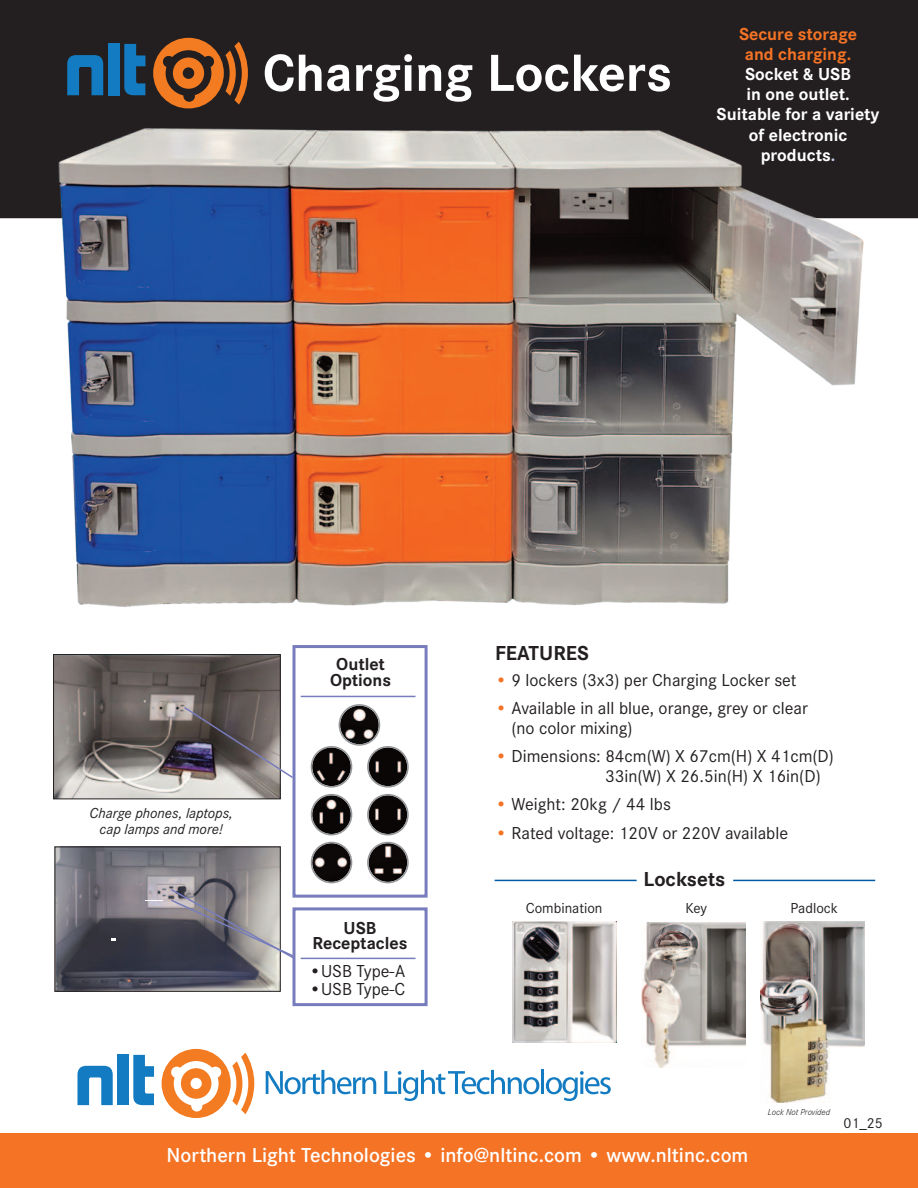
<style>
.page{position:relative;width:918px;height:1188px;background:#fff}
.page>*{position:absolute;margin:0;border:0;box-sizing:border-box;transform-origin:0 0}
.t1{font:700 54px "Corporate S";color:#fff}
.t2{font:600 21px "Corporate S";color:#fff}
.t3{font:700 21px "Corporate S";color:#231f20}
.t4{font:18px/20.1px "Corporate S";color:#231f20}
.t5{font:700 18px/20.1px "Corporate S";color:#fff;text-align:center}
.t6{font:700 18px/15.6px "Corporate S";color:#231f20;text-align:center}
.t7{font:italic 15px/16.5px "Corporate S";color:#231f20;text-align:center}
.t8{font:15px "Corporate S";color:#231f20}
.t9{font:italic 300 9px "Corporate S";color:#231f20}
.s1{color:#f47325}
.s2{color:#c6cee8}
</style>
<div class="page">
<svg style="left:266px;top:1070px;width:110px;height:24px"></svg>
<svg style="left:384px;top:1070px;width:155px;height:31px"></svg>
<hr style="left:541px;top:1070px;width:3px;height:24px;background:#127bc1">
<svg style="left:546px;top:1071px;width:65px;height:30px"></svg>
<svg style="left:77px;top:1066px;width:36px;height:39px"></svg>
<div style="left:117px;top:1054px;width:12px;height:51px;background:#127bc1"></div>
<svg style="left:133px;top:1055px;width:21px;height:50px"></svg>
<svg style="left:162px;top:1049px;width:92px;height:69px"></svg>
<img style="left:55px;top:656px;width:224px;height:141px">
<div style="left:53px;top:654px;width:228px;height:145px;border:1px solid #231f20"></div>
<img style="left:183px;top:705px;width:110px;height:75px">
<img style="left:57px;top:849px;width:222px;height:141px">
<div style="left:55px;top:847px;width:226px;height:145px;border:1px solid #231f20"></div>
<div style="left:0;top:0;width:918px;height:216px;background:#231f20"></div>
<div style="left:0;top:212px;width:918px;height:6px;background:#231f20"></div>
<div style="left:0;top:1133px;width:918px;height:55px;background:#f47325"></div>
<svg style="left:67px;top:55px;width:36px;height:30px"></svg>
<div style="left:108px;top:43px;width:12px;height:52px;background:#127bc1"></div>
<svg style="left:124px;top:44px;width:21px;height:41px"></svg>
<svg style="left:153px;top:38px;width:95px;height:47px"></svg>
<svg style="left:145px;top:900px;width:18px;height:1px"></svg>
<img style="left:41px;top:85px;width:859px;height:522px">
<img style="left:513px;top:921px;width:103px;height:122px">
<img style="left:642px;top:923px;width:104px;height:145px">
<img style="left:761px;top:921px;width:104px;height:181px">
<hr style="left:495px;top:880px;width:142px;height:1px;background:#015ba9">
<hr style="left:733px;top:880px;width:142px;height:1px;background:#015ba9">
<div style="left:293px;top:907px;width:135px;height:99px;border:3px solid #777dbc"></div>
<hr style="left:301px;top:958px;width:115px;height:1px;background:#777dbc">
<div style="left:293px;top:645px;width:135px;height:253px;border:3px solid #777dbc"></div>
<hr style="left:301px;top:696px;width:115px;height:1px;background:#777dbc">
<svg style="left:311px;top:794px;width:41px;height:41px"></svg>
<svg style="left:367px;top:794px;width:42px;height:41px"></svg>
<svg style="left:169px;top:842px;width:183px;height:125px"></svg>
<svg style="left:367px;top:842px;width:42px;height:41px"></svg>
<svg style="left:311px;top:704px;width:98px;height:84px"></svg>
<p class="t1" style="left:263px;top:54px;width:411px">Charging Lockers</p>
<p class="t5" style="left:717px;top:26px;width:164px"><span class="s1">Secure storage<br>and charging.<br></span>Socket &amp; USB<br>in one outlet.<br>Suitable for a variety of electronic products<span class="s2">.</span></p>
<p class="t7" style="left:90px;top:806px;width:145px">Charge phones, laptops, cap lamps and more!</p>
<p class="t6" style="left:330px;top:658px;width:63px">Outlet<br>Options</p>
<p class="t6" style="left:313px;top:921px;width:97px">USB<br>Receptacles</p>
<p class="t4" style="left:309px;top:962px;width:98px">•USB Type-A</p>
<p class="t4" style="left:309px;top:981px;width:98px">•USB Type-C</p>
<p class="t3" style="left:495px;top:646px;width:95px">FEATURES</p>
<p class="t4" style="left:495px;top:671px;width:303px"><span class="s1">•</span> 9 lockers (3x3) per Charging Locker set</p>
<p class="t4" style="left:512px;top:699px;width:298px;text-indent:-16px"><span class="s1">•</span> Available in all blue, orange, grey or clear (no color mixing)</p>
<p class="t4" style="left:605px;top:748px;width:230px;text-indent:-110px"><span class="s1">•</span> Dimensions: 84cm(W) X 67cm(H) X 41cm(D)<br>33in(W) X 26.5in(H) X 16in(D)</p>
<p class="t4" style="left:495px;top:796px;width:177px"><span class="s1">•</span> Weight: 20kg / 44 lbs</p>
<p class="t4" style="left:495px;top:824px;width:295px"><span class="s1">•</span> Rated voltage: 120V or 220V available</p>
<p class="t3" style="left:644px;top:871px;width:83px">Locksets</p>
<p class="t8" style="left:526px;top:903px;width:78px">Combination</p>
<p class="t8" style="left:685px;top:903px;width:23px">Key</p>
<p class="t8" style="left:791px;top:903px;width:49px">Padlock</p>
<p class="t9" style="left:768px;top:1106px;width:64px">Lock Not Provided</p>
<p class="t8" style="left:843px;top:1118px;width:41px">01_25</p>
<p class="t2" style="left:167px;top:1142px;width:583px">Northern Light Technologies • info@nltinc.com • www.nltinc.com</p>
</div>
